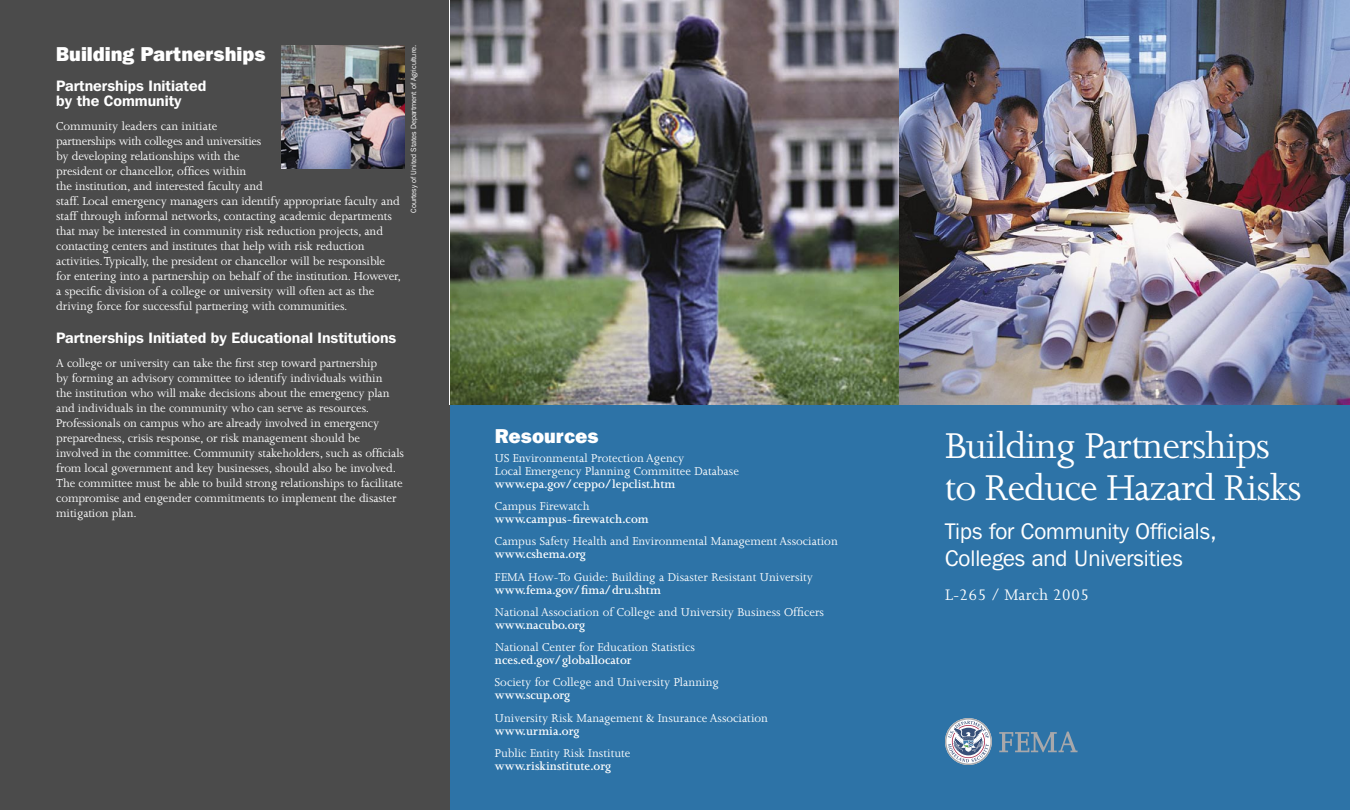
<style>
.page{position:relative;width:1350px;height:810px;background:#fff}
.page>*{position:absolute;margin:0;border:0;box-sizing:border-box;transform-origin:0 0}
.t1{font:41.25px/42.5px "Joanna";letter-spacing:-.025em;color:#fff}
.t2{font:22.5px/27.5px "Franklin Gothic IT Cby BT";color:#fff}
.t3{font:800 20px "Franklin Gothic IT Cby BT";color:#fff}
.t4{font:17.5px "Joanna";color:#fff}
.t5{font:600 15px/15px "Franklin Gothic IT Cby BT";color:#fff}
.t6{font:13.12px/15px "Joanna";letter-spacing:-.01em;color:#fff}
.t7{font:600 13.12px "Joanna";color:#fff}
.t8{font:7.5px "Franklin Gothic IT Cby BT";color:#fff}
</style>
<div class="page">
<div style="left:0;top:0;width:450px;height:810px;background:#4b4b4b"></div>
<div style="left:450px;top:405px;width:450px;height:405px;background:#2d73a7"></div>
<div style="left:900px;top:405px;width:450px;height:405px;background:#2d73a7"></div>
<img style="left:450px;top:0;width:450px;height:405px">
<img style="left:900px;top:0;width:450px;height:405px">
<img style="left:282px;top:45px;width:123px;height:123px">
<svg style="left:999px;top:732px;width:79px;height:20px"></svg>
<svg style="left:945px;top:718px;width:47px;height:47px"></svg>
<p class="t8" style="left:409px;top:213px;width:169px;rotate:-90deg">Courtesy of United States Department of Agriculture.</p>
<h3 class="t3" style="left:56px;top:41px;width:211px">Building Partnerships</h3>
<p class="t5" style="left:56px;top:78px;width:152px">Partnerships Initiated by the Community</p>
<p class="t6" style="left:56px;top:118px;width:346px">Community leaders can initiate<br>partnerships with colleges and universities<br>by developing relationships with the<br>president or chancellor, offices within<br>the institution, and interested faculty and<br>staff. Local emergency managers can identify appropriate faculty and staff through informal networks, contacting academic departments that may be interested in community risk reduction projects, and contacting centers and institutes that help with risk reduction activities. Typically, the president or chancellor will be responsible for entering into a partnership on behalf of the institution. However, a specific division of a college or university will often act as the driving force for successful partnering with communities.</p>
<p class="t5" style="left:56px;top:330px;width:342px">Partnerships Initiated by Educational Institutions</p>
<p class="t6" style="left:56px;top:355px;width:349px">A college or university can take the first step toward partnership<br>by forming an advisory committee to identify individuals within<br>the institution who will make decisions about the emergency plan and individuals in the community who can serve as resources.<br>Professionals on campus who are already involved in emergency preparedness, crisis response, or risk management should be involved in the committee. Community stakeholders, such as officials from local government and key businesses, should also be involved.<br>The committee must be able to build strong relationships to facilitate compromise and engender commitments to implement the disaster mitigation plan.</p>
<h3 class="t3" style="left:495px;top:423px;width:105px">Resources</h3>
<p class="t6" style="left:495px;top:451px;width:246px;line-height:13.1px">US Environmental Protection Agency<br>Local Emergency Planning Committee Database</p>
<p class="t7" style="left:495px;top:477px;width:182px">www.epa.gov/ceppo/lepclist.htm</p>
<p class="t6" style="left:495px;top:499px;width:96px">Campus Firewatch</p>
<p class="t7" style="left:495px;top:512px;width:155px">www.campus-firewatch.com</p>
<p class="t6" style="left:495px;top:534px;width:344px">Campus Safety Health and Environmental Management Association</p>
<p class="t7" style="left:495px;top:547px;width:92px">www.cshema.org</p>
<p class="t6" style="left:495px;top:569px;width:320px">FEMA How-To Guide: Building a Disaster Resistant University</p>
<p class="t7" style="left:495px;top:583px;width:168px">www.fema.gov/fima/dru.shtm</p>
<p class="t6" style="left:495px;top:604px;width:331px">National Association of College and University Business Officers</p>
<p class="t7" style="left:495px;top:618px;width:92px">www.nacubo.org</p>
<p class="t6" style="left:495px;top:640px;width:201px">National Center for Education Statistics</p>
<p class="t7" style="left:495px;top:653px;width:138px">nces.ed.gov/globallocator</p>
<p class="t6" style="left:495px;top:675px;width:226px">Society for College and University Planning</p>
<p class="t7" style="left:495px;top:688px;width:77px">www.scup.org</p>
<p class="t6" style="left:495px;top:710px;width:275px">University Risk Management &amp; Insurance Association</p>
<p class="t7" style="left:495px;top:724px;width:86px">www.urmia.org</p>
<p class="t6" style="left:495px;top:745px;width:137px">Public Entity Risk Institute</p>
<p class="t7" style="left:495px;top:759px;width:117px">www.riskinstitute.org</p>
<h1 class="t1" style="left:945px;top:424px;width:358px">Building Partnerships to Reduce Hazard Risks</h1>
<h2 class="t2" style="left:945px;top:517px;width:273px">Tips for Community Officials,<br>Colleges and Universities</h2>
<h3 class="t4" style="left:945px;top:585px;width:146px">L-265 / March 2005</h3>
</div>
